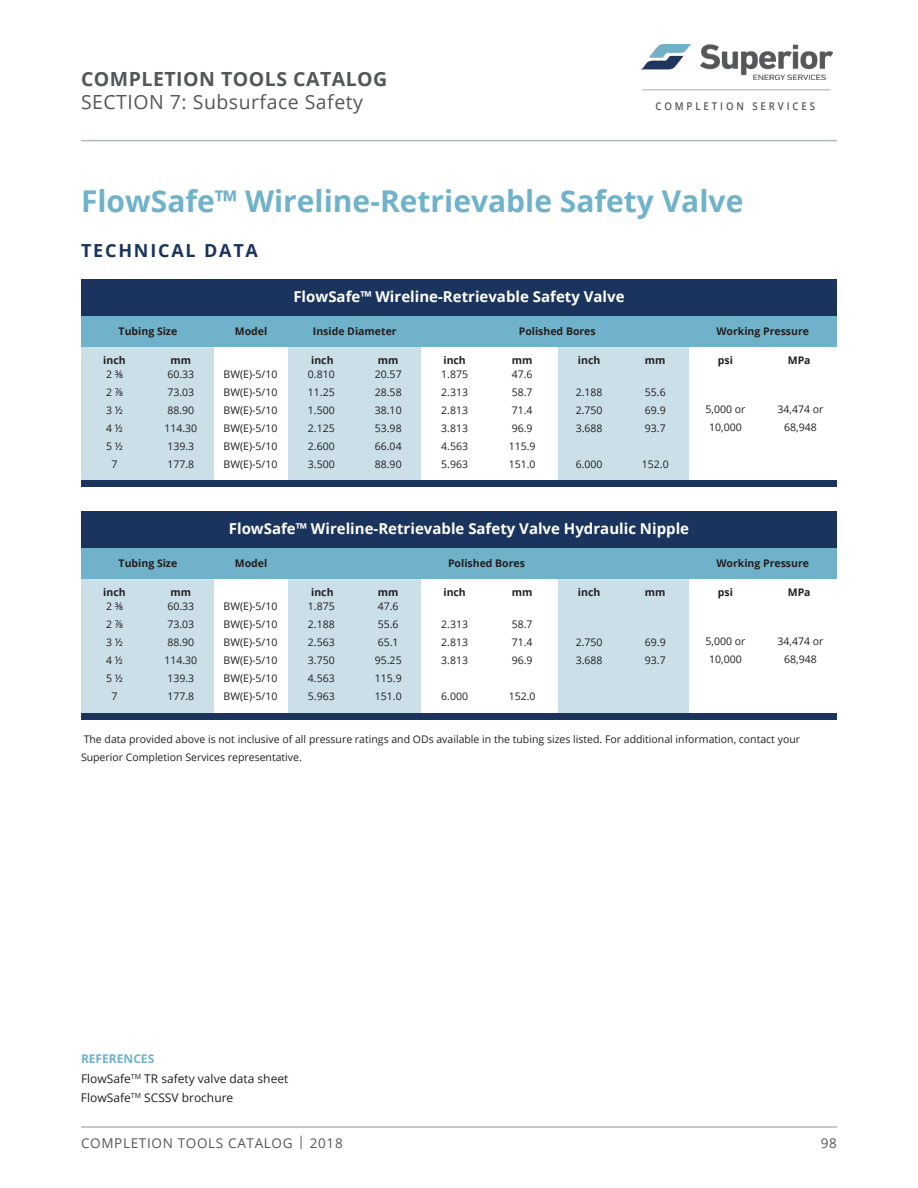
<style>
.page{position:relative;width:918px;height:1188px;background:#fff}
.page>*{position:absolute;margin:0;border:0;box-sizing:border-box;transform-origin:0 0}
.Header_1{font:700 30px "Open Sans";color:#6fb2c9}
.t1{font:19.5px "Open Sans";letter-spacing:.025em;color:#545759}
.t2{font:700 19.5px "Open Sans";letter-spacing:.025em;color:#545759}
.t3{font:700 18px "Open Sans";letter-spacing:.1em;color:#1a345d}
.t4{font:700 15px "Open Sans";color:#fff}
.t5{font:13.5px "Open Sans";letter-spacing:.05em;color:#545759}
.References_Bullet_Li{font:12px "Open Sans";color:#231f20}
.t6{font:700 12px "Open Sans";color:#6fb2c9}
.t7{font:600 10.65px "Open Sans";letter-spacing:.3em;color:#545759;scale:.9 1}
.t8{font:10.5px/18px "Open Sans";color:#231f20}
.t9{font:700 10.5px "Open Sans";color:#231f20}
</style>
<div class="page">
<hr style="left:81px;top:1126px;width:756px;height:2px;background:#b3b8bb">
<hr style="left:81px;top:140px;width:756px;height:1px;background:#b3b8bb">
<img style="left:642px;top:45px;width:190px;height:34px">
<hr style="left:642px;top:89px;width:189px;height:1px;background:#b3b8bb">
<div style="left:558px;top:339px;width:130px;height:146px;background:#cbdfe8"></div>
<div style="left:81px;top:339px;width:133px;height:146px;background:#cbdfe8"></div>
<div style="left:288px;top:339px;width:133px;height:146px;background:#cbdfe8"></div>
<div style="left:81px;top:315px;width:756px;height:32px;background:#6fb2c9"></div>
<div style="left:81px;top:481px;width:756px;height:6px;background:#1a345d"></div>
<div style="left:81px;top:279px;width:756px;height:36px;background:#1a345d"></div>
<div style="left:558px;top:571px;width:130px;height:146px;background:#cbdfe8"></div>
<div style="left:81px;top:571px;width:133px;height:146px;background:#cbdfe8"></div>
<div style="left:288px;top:571px;width:133px;height:146px;background:#cbdfe8"></div>
<div style="left:81px;top:547px;width:756px;height:32px;background:#6fb2c9"></div>
<div style="left:81px;top:713px;width:756px;height:6px;background:#1a345d"></div>
<div style="left:81px;top:511px;width:756px;height:36px;background:#1a345d"></div>
<h2 class="t2" style="left:81px;top:65px;width:308px">COMPLETION TOOLS CATALOG</h2>
<h2 class="t1" style="left:81px;top:89px;width:284px">SECTION 7: Subsurface Safety</h2>
<p class="t7" style="left:655px;top:99px;width:179px">COMPLETION SERVICES</p>
<p class="Header_1" style="left:81px;top:180px;width:664px">FlowSafe™ Wireline-Retrievable Safety Valve</p>
<p class="t3" style="left:81px;top:238px;width:179px">TECHNICAL DATA</p>
<p class="t9" style="left:119px;top:324px;width:60px">Tubing Size</p>
<p class="t4" style="left:293px;top:285px;width:333px">FlowSafe™ Wireline-Retrievable Safety Valve</p>
<p class="t9" style="left:235px;top:324px;width:34px">Model</p>
<p class="t9" style="left:519px;top:324px;width:78px">Polished Bores</p>
<p class="t9" style="left:313px;top:324px;width:85px">Inside Diameter</p>
<p class="t9" style="left:716px;top:324px;width:94px">Working Pressure</p>
<p class="t9" style="left:311px;top:352px;width:24px">inch</p>
<p class="t9" style="left:718px;top:352px;width:17px">psi</p>
<p class="t9" style="left:788px;top:352px;width:24px">MPa</p>
<p class="t9" style="left:103px;top:352px;width:24px">inch</p>
<p class="t9" style="left:171px;top:352px;width:22px">mm</p>
<p class="t9" style="left:378px;top:352px;width:22px">mm</p>
<p class="t9" style="left:443px;top:352px;width:24px">inch</p>
<p class="t9" style="left:512px;top:352px;width:22px">mm</p>
<p class="t9" style="left:578px;top:352px;width:24px">inch</p>
<p class="t9" style="left:645px;top:352px;width:22px">mm</p>
<p class="t8" style="left:106px;top:365px;width:18px">2 ⅜</p>
<p class="t8" style="left:106px;top:383px;width:18px">2 ⅞</p>
<p class="t8" style="left:106px;top:401px;width:18px">3 ½</p>
<p class="t8" style="left:106px;top:419px;width:18px">4 ½</p>
<p class="t8" style="left:106px;top:437px;width:18px">5 ½</p>
<p class="t8" style="left:111px;top:455px;width:8px">7</p>
<p class="t8" style="left:167px;top:365px;width:28px">60.33</p>
<p class="t8" style="left:167px;top:383px;width:28px">73.03</p>
<p class="t8" style="left:167px;top:401px;width:28px">88.90</p>
<p class="t8" style="left:164px;top:419px;width:34px">114.30</p>
<p class="t8" style="left:167px;top:437px;width:28px">139.3</p>
<p class="t8" style="left:167px;top:455px;width:28px">177.8</p>
<p class="t9" style="left:119px;top:556px;width:60px">Tubing Size</p>
<p class="t8" style="left:224px;top:365px;width:55px">BW(E)-5/10</p>
<p class="t8" style="left:224px;top:383px;width:55px">BW(E)-5/10</p>
<p class="t8" style="left:224px;top:401px;width:55px">BW(E)-5/10</p>
<p class="t8" style="left:224px;top:419px;width:55px">BW(E)-5/10</p>
<p class="t8" style="left:224px;top:437px;width:55px">BW(E)-5/10</p>
<p class="t8" style="left:224px;top:455px;width:55px">BW(E)-5/10</p>
<p class="t8" style="left:308px;top:365px;width:28px">0.810</p>
<p class="t8" style="left:308px;top:383px;width:28px">11.25</p>
<p class="t8" style="left:308px;top:401px;width:28px">1.500</p>
<p class="t8" style="left:308px;top:419px;width:28px">2.125</p>
<p class="t8" style="left:308px;top:437px;width:28px">2.600</p>
<p class="t8" style="left:308px;top:455px;width:28px">3.500</p>
<p class="t8" style="left:375px;top:365px;width:28px">20.57</p>
<p class="t8" style="left:375px;top:383px;width:28px">28.58</p>
<p class="t8" style="left:375px;top:401px;width:28px">38.10</p>
<p class="t8" style="left:375px;top:419px;width:28px">53.98</p>
<p class="t8" style="left:375px;top:437px;width:28px">66.04</p>
<p class="t8" style="left:375px;top:455px;width:28px">88.90</p>
<p class="t8" style="left:441px;top:365px;width:28px">1.875</p>
<p class="t8" style="left:441px;top:383px;width:28px">2.313</p>
<p class="t8" style="left:441px;top:401px;width:28px">2.813</p>
<p class="t8" style="left:441px;top:419px;width:28px">3.813</p>
<p class="t8" style="left:441px;top:437px;width:28px">4.563</p>
<p class="t8" style="left:441px;top:455px;width:28px">5.963</p>
<p class="t8" style="left:512px;top:365px;width:22px">47.6</p>
<p class="t8" style="left:512px;top:383px;width:22px">58.7</p>
<p class="t8" style="left:512px;top:401px;width:22px">71.4</p>
<p class="t8" style="left:512px;top:419px;width:22px">96.9</p>
<p class="t8" style="left:509px;top:437px;width:28px">115.9</p>
<p class="t8" style="left:509px;top:455px;width:28px">151.0</p>
<p class="t8" style="left:576px;top:383px;width:28px">2.188</p>
<p class="t8" style="left:576px;top:401px;width:28px">2.750</p>
<p class="t8" style="left:576px;top:419px;width:28px">3.688</p>
<p class="t8" style="left:576px;top:455px;width:28px">6.000</p>
<p class="t8" style="left:645px;top:383px;width:22px">55.6</p>
<p class="t8" style="left:645px;top:401px;width:22px">69.9</p>
<p class="t8" style="left:645px;top:419px;width:22px">93.7</p>
<p class="t8" style="left:642px;top:455px;width:28px">152.0</p>
<p class="t8" style="left:706px;top:400px;width:41px">5,000 or</p>
<p class="t8" style="left:709px;top:418px;width:34px">10,000</p>
<p class="t8" style="left:778px;top:400px;width:47px">34,474 or</p>
<p class="t8" style="left:784px;top:418px;width:34px">68,948</p>
<p class="t4" style="left:229px;top:518px;width:462px">FlowSafe™ Wireline-Retrievable Safety Valve Hydraulic Nipple</p>
<p class="t9" style="left:235px;top:556px;width:34px">Model</p>
<p class="t9" style="left:448px;top:556px;width:78px">Polished Bores</p>
<p class="t9" style="left:716px;top:556px;width:94px">Working Pressure</p>
<p class="t9" style="left:311px;top:584px;width:24px">inch</p>
<p class="t9" style="left:718px;top:584px;width:17px">psi</p>
<p class="t9" style="left:788px;top:584px;width:24px">MPa</p>
<p class="t9" style="left:103px;top:584px;width:24px">inch</p>
<p class="t9" style="left:171px;top:584px;width:22px">mm</p>
<p class="t9" style="left:378px;top:584px;width:22px">mm</p>
<p class="t9" style="left:443px;top:584px;width:24px">inch</p>
<p class="t9" style="left:512px;top:584px;width:22px">mm</p>
<p class="t9" style="left:578px;top:584px;width:24px">inch</p>
<p class="t9" style="left:645px;top:584px;width:22px">mm</p>
<p class="t8" style="left:106px;top:597px;width:18px">2 ⅜</p>
<p class="t8" style="left:106px;top:615px;width:18px">2 ⅞</p>
<p class="t8" style="left:106px;top:633px;width:18px">3 ½</p>
<p class="t8" style="left:106px;top:651px;width:18px">4 ½</p>
<p class="t8" style="left:106px;top:669px;width:18px">5 ½</p>
<p class="t8" style="left:111px;top:687px;width:8px">7</p>
<p class="t8" style="left:168px;top:597px;width:28px">60.33</p>
<p class="t8" style="left:168px;top:615px;width:28px">73.03</p>
<p class="t8" style="left:168px;top:633px;width:28px">88.90</p>
<p class="t8" style="left:164px;top:651px;width:34px">114.30</p>
<p class="t8" style="left:168px;top:669px;width:28px">139.3</p>
<p class="t8" style="left:168px;top:687px;width:28px">177.8</p>
<p class="t8" style="left:224px;top:597px;width:55px">BW(E)-5/10</p>
<p class="t8" style="left:224px;top:615px;width:55px">BW(E)-5/10</p>
<p class="t8" style="left:224px;top:633px;width:55px">BW(E)-5/10</p>
<p class="t8" style="left:224px;top:651px;width:55px">BW(E)-5/10</p>
<p class="t8" style="left:224px;top:669px;width:55px">BW(E)-5/10</p>
<p class="t8" style="left:224px;top:687px;width:55px">BW(E)-5/10</p>
<p class="t8" style="left:308px;top:597px;width:28px">1.875</p>
<p class="t8" style="left:308px;top:615px;width:28px">2.188</p>
<p class="t8" style="left:308px;top:633px;width:28px">2.563</p>
<p class="t8" style="left:308px;top:651px;width:28px">3.750</p>
<p class="t8" style="left:308px;top:669px;width:28px">4.563</p>
<p class="t8" style="left:308px;top:687px;width:28px">5.963</p>
<p class="t8" style="left:378px;top:597px;width:22px">47.6</p>
<p class="t8" style="left:378px;top:615px;width:22px">55.6</p>
<p class="t8" style="left:378px;top:633px;width:22px">65.1</p>
<p class="t8" style="left:375px;top:651px;width:28px">95.25</p>
<p class="t8" style="left:375px;top:669px;width:28px">115.9</p>
<p class="t8" style="left:375px;top:687px;width:28px">151.0</p>
<p class="t8" style="left:441px;top:615px;width:28px">2.313</p>
<p class="t8" style="left:441px;top:633px;width:28px">2.813</p>
<p class="t8" style="left:441px;top:651px;width:28px">3.813</p>
<p class="t8" style="left:441px;top:687px;width:28px">6.000</p>
<p class="t8" style="left:512px;top:615px;width:22px">58.7</p>
<p class="t8" style="left:512px;top:633px;width:22px">71.4</p>
<p class="t8" style="left:512px;top:651px;width:22px">96.9</p>
<p class="t8" style="left:509px;top:687px;width:28px">152.0</p>
<p class="t8" style="left:576px;top:633px;width:28px">2.750</p>
<p class="t8" style="left:576px;top:651px;width:28px">3.688</p>
<p class="t8" style="left:645px;top:633px;width:22px">69.9</p>
<p class="t8" style="left:645px;top:651px;width:22px">93.7</p>
<p class="t8" style="left:706px;top:632px;width:41px">5,000 or</p>
<p class="t8" style="left:709px;top:650px;width:34px">10,000</p>
<p class="t8" style="left:778px;top:632px;width:47px">34,474 or</p>
<p class="t8" style="left:784px;top:650px;width:34px">68,948</p>
<p class="t8" style="left:81px;top:730px;width:721px">The data provided above is not inclusive of all pressure ratings and ODs available in the tubing sizes listed. For additional information, contact your<br>Superior Completion Services representative.</p>
<p class="t6" style="left:81px;top:1050px;width:75px">REFERENCES</p>
<p class="References_Bullet_Li" style="left:81px;top:1070px;width:209px">FlowSafe<sup>TM</sup> TR safety valve data sheet</p>
<p class="References_Bullet_Li" style="left:81px;top:1090px;width:154px">FlowSafe<sup>TM</sup> SCSSV brochure</p>
<p class="t5" style="left:81px;top:1134px;width:263px">COMPLETION TOOLS CATALOG | 2018</p>
<p class="t5" style="left:821px;top:1134px;width:18px">98</p>
</div>
